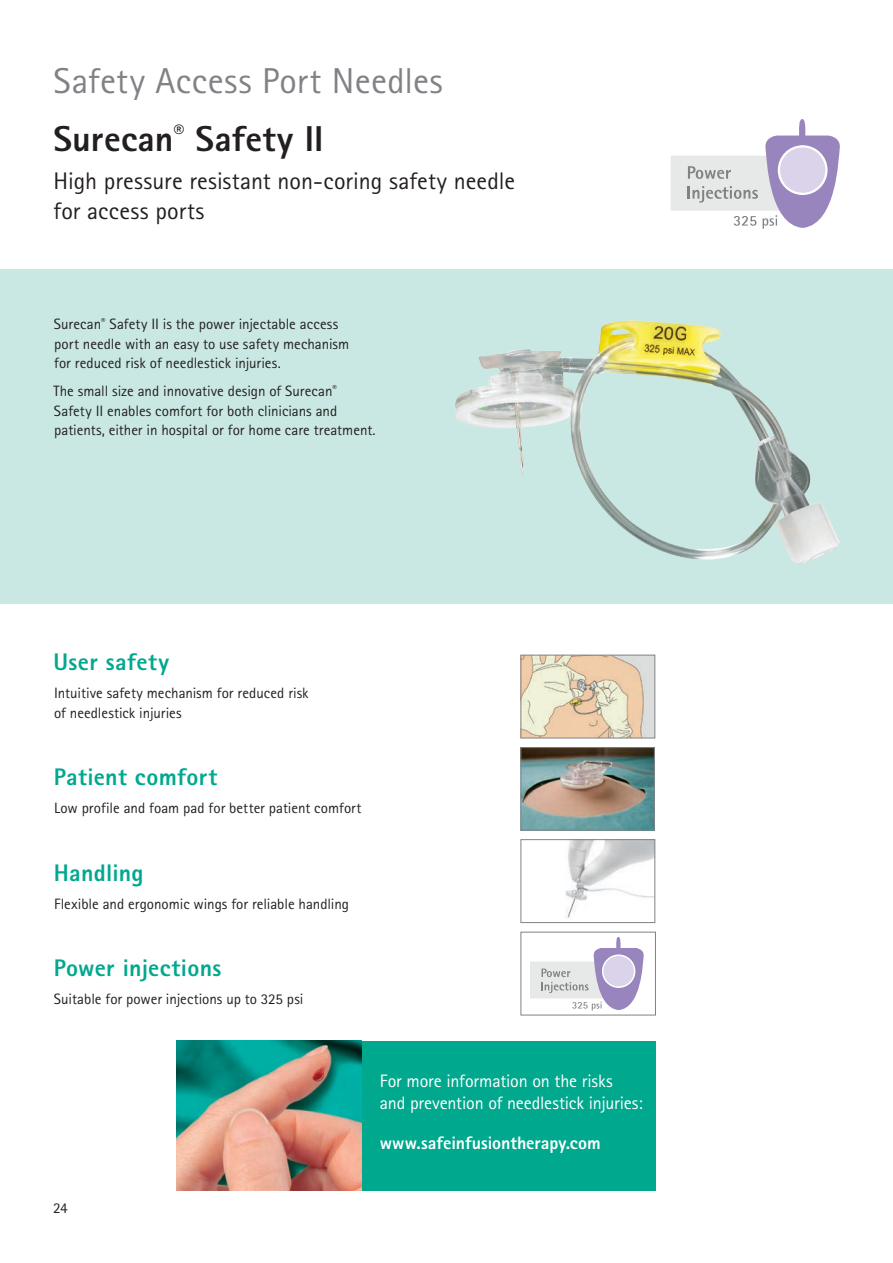
<style>
.page{position:relative;width:893px;height:1263px;background:#fff}
.page>*{position:absolute;margin:0;border:0;box-sizing:border-box;transform-origin:0 0}
.t1{font:36px/57.8px "Rotis Sans Serif Pro";letter-spacing:.01em;color:#808285}
.t2{font:24px/30px "Rotis Sans Serif Pro";letter-spacing:.005em;color:#231f20}
.t3{font:800 24px "Rotis Sans Serif Pro";letter-spacing:.015em;color:#00a88e}
.t4{font:18px/22.5px "Rotis Sans Serif Pro";letter-spacing:-.01em;color:#fff}
.t5{font:800 18px "Rotis Sans Serif Pro";letter-spacing:-.005em;color:#fff}
.t6{font:15px/19.5px "Rotis Sans Serif Pro";color:#231f20}
.s1{font-weight:800;color:#231f20}
</style>
<div class="page">
<div style="left:0;top:269px;width:893px;height:335px;background:#cae8e3"></div>
<svg style="left:671px;top:119px;width:169px;height:110px"></svg>
<img style="left:455px;top:320px;width:345px;height:244px">
<div style="left:361px;top:1041px;width:295px;height:150px;background:#00a88e"></div>
<img style="left:177px;top:1041px;width:184px;height:150px">
<svg style="left:530px;top:937px;width:114px;height:74px"></svg>
<div style="left:521px;top:932px;width:135px;height:83px;border:1px solid #808285"></div>
<img style="left:565px;top:841px;width:88px;height:77px">
<div style="left:521px;top:839px;width:134px;height:84px;border:1px solid #808285"></div>
<img style="left:523px;top:749px;width:130px;height:79px">
<div style="left:521px;top:747px;width:134px;height:83px;border:1px solid #808285"></div>
<img style="left:523px;top:657px;width:130px;height:79px">
<div style="left:521px;top:655px;width:134px;height:83px;border:1px solid #808285"></div>
<h1 class="t1" style="left:54px;top:52px;width:391px">Safety Access Port Needles<br><span class="s1">Surecan</span><sup>®</sup> <span class="s1">Safety II</span></h1>
<h2 class="t2" style="left:54px;top:166px;width:463px">High pressure resistant non-coring safety needle for access ports</h2>
<p class="t6" style="left:54px;top:314px;width:297px">Surecan<sup>®</sup> Safety II is the power injectable access port needle with an easy to use safety mechanism for reduced risk of needlestick injuries.</p>
<p class="t6" style="left:53px;top:381px;width:324px">The small size and innovative design of Surecan<sup>®<br></sup>Safety II enables comfort for both clinicians and patients, either in hospital or for home care treatment.</p>
<h2 class="t3" style="left:53px;top:647px;width:117px">User safety</h2>
<p class="t6" style="left:54px;top:683px;width:256px">Intuitive safety mechanism for reduced risk of needlestick injuries</p>
<h2 class="t3" style="left:54px;top:762px;width:165px">Patient comfort</h2>
<p class="t6" style="left:54px;top:798px;width:309px">Low profile and foam pad for better patient comfort</p>
<h2 class="t3" style="left:54px;top:857px;width:91px">Handling</h2>
<p class="t6" style="left:54px;top:894px;width:296px">Flexible and ergonomic wings for reliable handling</p>
<h2 class="t3" style="left:54px;top:953px;width:169px">Power injections</h2>
<p class="t6" style="left:54px;top:989px;width:251px">Suitable for power injections up to 325 psi</p>
<p class="t6" style="left:53px;top:1198px;width:16px">24</p>
<p class="t4" style="left:380px;top:1070px;width:264px">For more information on the risks and prevention of needlestick injuries:</p>
<p class="t5" style="left:380px;top:1131px;width:222px">www.safeinfusiontherapy.com</p>
</div>
